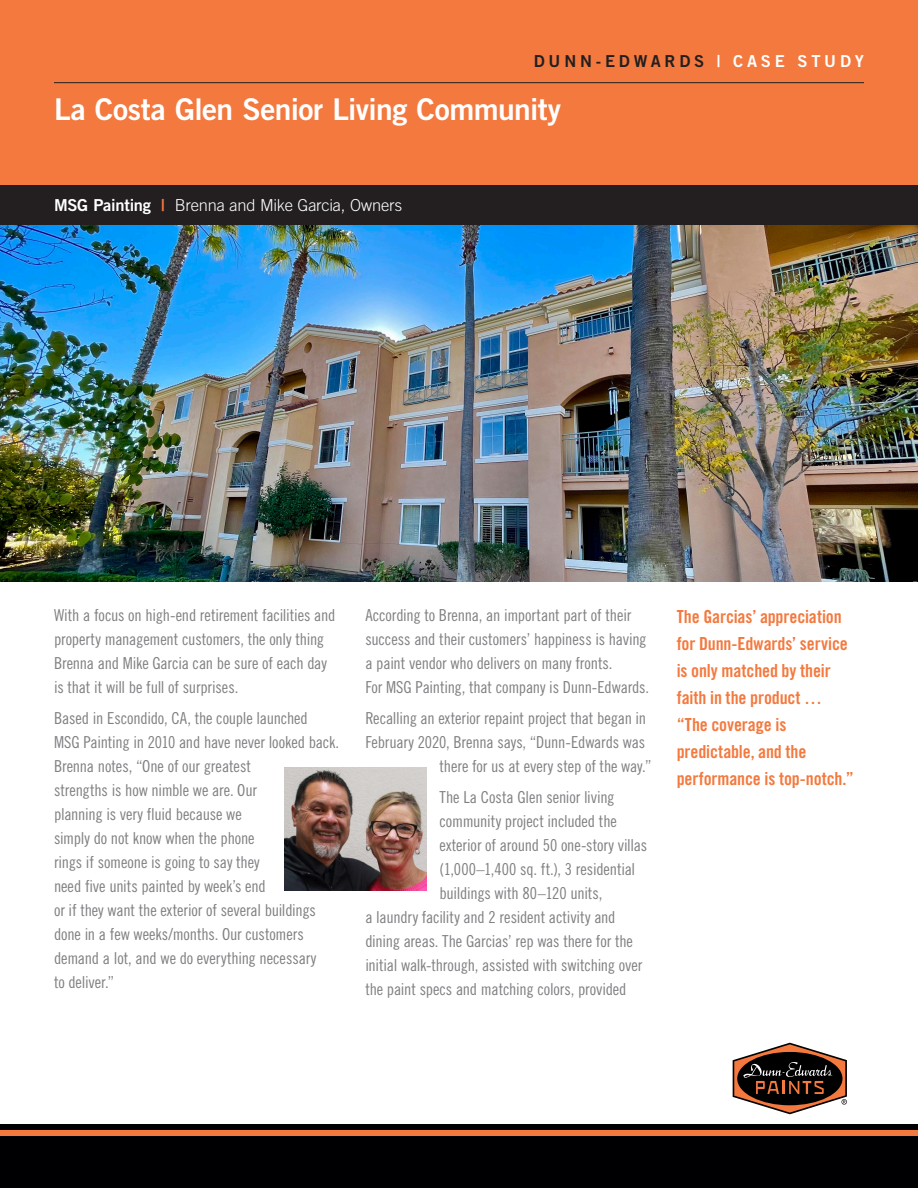
<style>
.page{position:relative;width:918px;height:1188px;background:#fff}
.page>*{position:absolute;margin:0;border:0;box-sizing:border-box;transform-origin:0 0}
.t1{font:30px "Trade Gothic Bold Two";letter-spacing:-.02em;color:#fff}
.t2{font:18px/27px "Trade Gothic Bold Cond Twenty";letter-spacing:-.005em;color:#f4793e}
.t3{font:16.5px/24px "Trade Gothic Cond Eighteen";letter-spacing:-.01em;color:#808084}
.t4{font:300 16.5px "Trade Gothic";letter-spacing:-.015em;color:#fff}
.t5{font:16.5px "Trade Gothic Bold Two";letter-spacing:.23em;color:#231f20}
.s1{color:#fff}
.s2{font-family:"Trade Gothic Bold Two";font-weight:400}
.s3{font-family:"Trade Gothic Bold Two";font-weight:400;color:#f4793e}
</style>
<div class="page">
<div style="left:0;top:0;width:918px;height:238px;background:#f4793e"></div>
<hr style="left:54px;top:82px;width:810px;height:1px;background:#231f20">
<div style="left:0;top:185px;width:918px;height:41px;background:#231f20"></div>
<img style="left:0;top:226px;width:918px;height:356px">
<img style="left:284px;top:767px;width:142px;height:124px">
<svg style="left:733px;top:1043px;width:114px;height:71px"></svg>
<div style="left:0;top:1125px;width:918px;height:63px;background:#000002"></div>
<div style="left:0;top:1130px;width:918px;height:6px;background:#f4793e"></div>
<p class="t5" style="left:534px;top:51px;width:332px">DUNN-EDWARDS <span class="s1">| CASE STUDY</span></p>
<p class="t1" style="left:54px;top:91px;width:509px">La Costa Glen Senior Living Community</p>
<p class="t4" style="left:54px;top:196px;width:350px"><span class="s2">MSG Painting</span> <span class="s3">|</span> Brenna and Mike Garcia, Owners</p>
<p class="t3" style="left:54px;top:603px;width:283px">With a focus on high-end retirement facilities and property management customers, the only thing Brenna and Mike Garcia can be sure of each day is that it will be full of surprises.</p>
<p class="t3" style="left:54px;top:706px;width:287px">Based in Escondido, CA, the couple launched<br>MSG Painting in 2010 and have never looked back.<br>Brenna notes, “One of our greatest<br>strengths is how nimble we are. Our<br>planning is very fluid because we<br>simply do not know when the phone<br>rings if someone is going to say they<br>need five units painted by week’s end<br>or if they want the exterior of several buildings done in a few weeks/months. Our customers demand a lot, and we do everything necessary<br>to deliver.”</p>
<p class="t3" style="left:365px;top:603px;width:285px">According to Brenna, an important part of their success and their customers’ happiness is having a paint vendor who delivers on many fronts.<br>For MSG Painting, that company is Dunn-Edwards.</p>
<p class="t3" style="left:365px;top:706px;width:282px">Recalling an exterior repaint project that began in</p>
<p class="t3" style="left:365px;top:730px;width:281px">February 2020, Brenna says, “Dunn-Edwards was</p>
<p class="t3" style="left:440px;top:754px;width:213px">there for us at every step of the way.”</p>
<p class="t3" style="left:440px;top:785px;width:177px">The La Costa Glen senior living</p>
<p class="t3" style="left:440px;top:809px;width:179px">community project included the</p>
<p class="t3" style="left:440px;top:833px;width:209px">exterior of around 50 one-story villas</p>
<p class="t3" style="left:440px;top:857px;width:197px">(1,000–1,400 sq. ft.), 3 residential</p>
<p class="t3" style="left:440px;top:881px;width:164px">buildings with 80–120 units,</p>
<p class="t3" style="left:365px;top:905px;width:252px">a laundry facility and 2 resident activity and</p>
<p class="t3" style="left:365px;top:929px;width:269px">dining areas. The Garcias’ rep was there for the</p>
<p class="t3" style="left:365px;top:953px;width:279px">initial walk-through, assisted with switching over</p>
<p class="t3" style="left:365px;top:977px;width:263px">the paint specs and matching colors, provided</p>
<p class="t2" style="left:677px;top:602px;width:178px">The Garcias’ appreciation for Dunn-Edwards’ service is only matched by their faith in the product … “The coverage is predictable, and the performance is top-notch.”</p>
</div>
